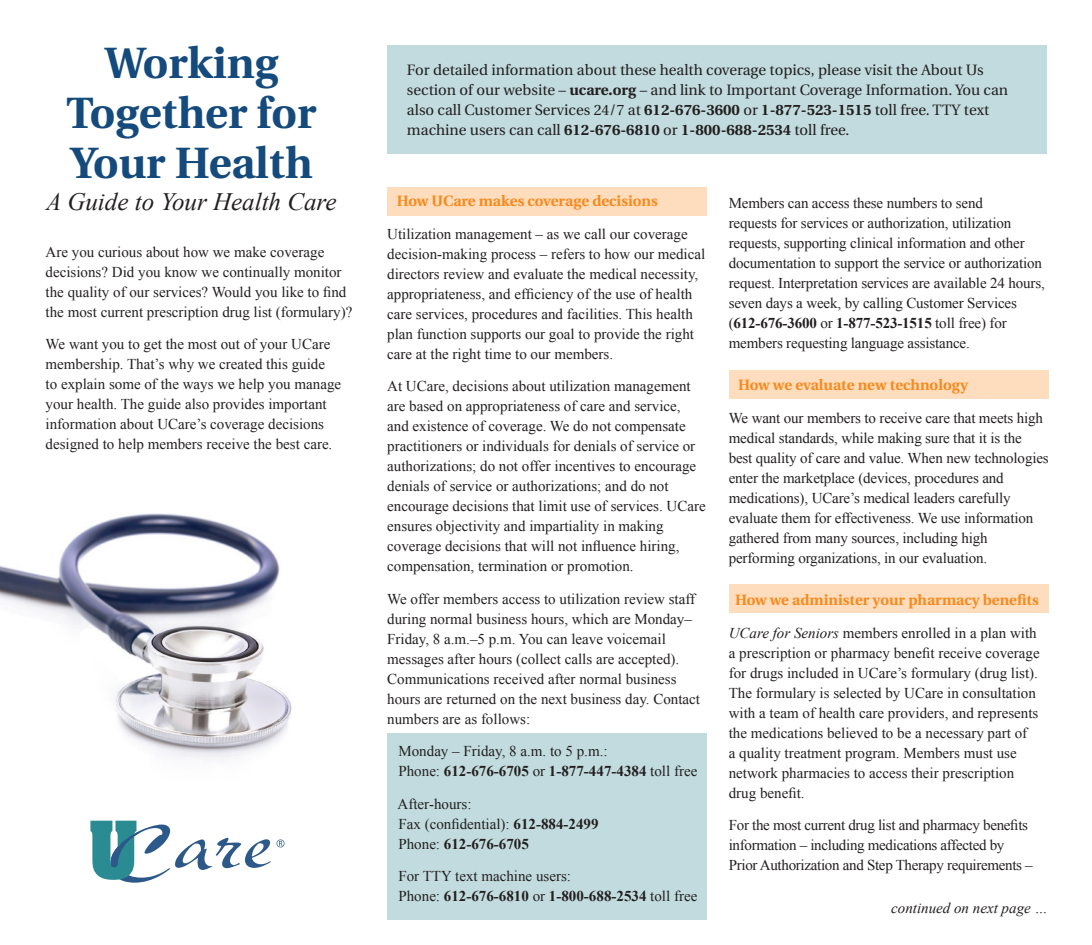
<style>
.page{position:relative;width:1092px;height:945px;background:#fff}
.page>*{position:absolute;margin:0;border:0;box-sizing:border-box;transform-origin:0 0}
.HEADLINE{font:700 43.75px/50px "Utopia";color:#144a7c;text-align:center}
.KICKER{font:italic 25px "Times New Roman";color:#231f20}
.BODY{font:15px/20px "Times New Roman";color:#231f20}
.BODY-2{font:15px/20px "Utopia";color:#231f20}
.BODY-3{font:15px/20px "Times New Roman";letter-spacing:-.02em;color:#231f20}
.BODY-4{font:700 15px "Times New Roman";color:#231f20}
.SUBHEAD{font:700 15px "Utopia";color:#f68b1f}
.BODY-5{font:italic 15px "Times New Roman";color:#231f20}
.s1{font-weight:700}
.s2{font-weight:400}
.s3{font-style:italic}
</style>
<div class="page">
<img style="left:0;top:513px;width:292px;height:247px">
<div style="left:387px;top:187px;width:320px;height:29px;background:#fdddbd"></div>
<div style="left:387px;top:734px;width:320px;height:186px;background:#c1dbde"></div>
<div style="left:387px;top:45px;width:659px;height:109px;background:#c1dbde"></div>
<div style="left:728px;top:370px;width:320px;height:29px;background:#fdddbd"></div>
<div style="left:728px;top:584px;width:320px;height:29px;background:#fdddbd"></div>
<svg style="left:90px;top:821px;width:194px;height:62px"></svg>
<p class="HEADLINE" style="left:66px;top:38px;width:251px">Working<br>Together for<br>Your Health</p>
<p class="KICKER" style="left:46px;top:185px;width:292px">A Guide to Your Health Care</p>
<p class="BODY" style="left:46px;top:241px;width:308px">Are you curious about how we make coverage decisions? Did you know we continually monitor the quality of our services? Would you like to find the most current prescription drug list (formulary)?</p>
<p class="BODY" style="left:46px;top:334px;width:297px">We want you to get the most out of your UCare membership. That’s why we created this guide<br>to explain some of the ways we help you manage your health. The guide also provides important information about UCare’s coverage decisions designed to help members receive the best care.</p>
<p class="BODY-2" style="left:407px;top:61px;width:602px">For detailed information about these health coverage topics, please visit the About Us section of our website – <span class="s1">ucare.org</span> – and link to Important Coverage Information. You can also call Customer Services 24/7 at <span class="s1">612-676-3600</span> or <span class="s1">1-877-523-1515</span> toll free. TTY text machine users can call <span class="s1">612-676-6810</span> or <span class="s1">1-800-688-2534</span> toll free.</p>
<p class="SUBHEAD" style="left:396px;top:193px;width:263px">How UCare makes coverage decisions</p>
<p class="BODY" style="left:387px;top:224px;width:319px">Utilization management – as we call our coverage decision-making process – refers to how our medical directors review and evaluate the medical necessity, appropriateness, and efficiency of the use of health care services, procedures and facilities. This health plan function supports our goal to provide the right care at the right time to our members.</p>
<p class="BODY" style="left:387px;top:376px;width:320px">At UCare, decisions about utilization management are based on appropriateness of care and service, and existence of coverage. We do not compensate practitioners or individuals for denials of service or authorizations; do not offer incentives to encourage denials of service or authorizations; and do not encourage decisions that limit use of services. UCare ensures objectivity and impartiality in making coverage decisions that will not influence hiring, compensation, termination or promotion.</p>
<p class="BODY" style="left:387px;top:589px;width:314px">We offer members access to utilization review staff during normal business hours, which are Monday– Friday, 8 a.m.–5 p.m. You can leave voicemail messages after hours (collect calls are accepted).<br>Communications received after normal business hours are returned on the next business day. Contact numbers are as follows:</p>
<p class="BODY" style="left:398px;top:741px;width:211px">Monday – Friday, 8 a.m. to 5 p.m.:</p>
<p class="BODY-4" style="left:398px;top:761px;width:300px"><span class="s2">Phone:</span> 612-676-6705 <span class="s2">or</span> 1-877-447-4384 <span class="s2">toll free</span></p>
<p class="BODY" style="left:397px;top:794px;width:75px">After-hours:</p>
<p class="BODY" style="left:398px;top:814px;width:201px">Fax (confidential): <span class="s1">612-884-2499</span></p>
<p class="BODY-4" style="left:398px;top:833px;width:132px"><span class="s2">Phone:</span> 612-676-6705</p>
<p class="BODY" style="left:398px;top:866px;width:174px">For TTY text machine users:</p>
<p class="BODY-4" style="left:398px;top:886px;width:300px"><span class="s2">Phone:</span> 612-676-6810 <span class="s2">or</span> 1-800-688-2534 <span class="s2">toll free</span></p>
<p class="BODY" style="left:728px;top:193px;width:317px">Members can access these numbers to send<br>requests for services or authorization, utilization requests, supporting clinical information and other documentation to support the service or authorization request. Interpretation services are available 24 hours, seven days a week, by calling Customer Services (<span class="s1">612-676-3600</span> or <span class="s1">1-877-523-1515</span> toll free) for members requesting language assistance.</p>
<p class="SUBHEAD" style="left:738px;top:377px;width:231px">How we evaluate new technology</p>
<p class="BODY" style="left:728px;top:408px;width:321px">We want our members to receive care that meets high medical standards, while making sure that it is the best quality of care and value. When new technologies enter the marketplace (devices, procedures and medications), UCare’s medical leaders carefully evaluate them for effectiveness. We use information gathered from many sources, including high performing organizations, in our evaluation.</p>
<p class="SUBHEAD" style="left:735px;top:592px;width:305px">How we administer your pharmacy benefits</p>
<p class="BODY" style="left:728px;top:623px;width:312px"><span class="s3">UCare for Seniors</span> members enrolled in a plan with a prescription or pharmacy benefit receive coverage for drugs included in UCare’s formulary (drug list).<br>The formulary is selected by UCare in consultation with a team of health care providers, and represents the medications believed to be a necessary part of<br>a quality treatment program. Members must use network pharmacies to access their prescription drug benefit.</p>
<p class="BODY-3" style="left:728px;top:815px;width:305px">For the most current drug list and pharmacy benefits information – including medications affected by<br>Prior Authorization and Step Therapy requirements –</p>
<p class="BODY-5" style="left:891px;top:897px;width:158px">continued on next page …</p>
</div>
